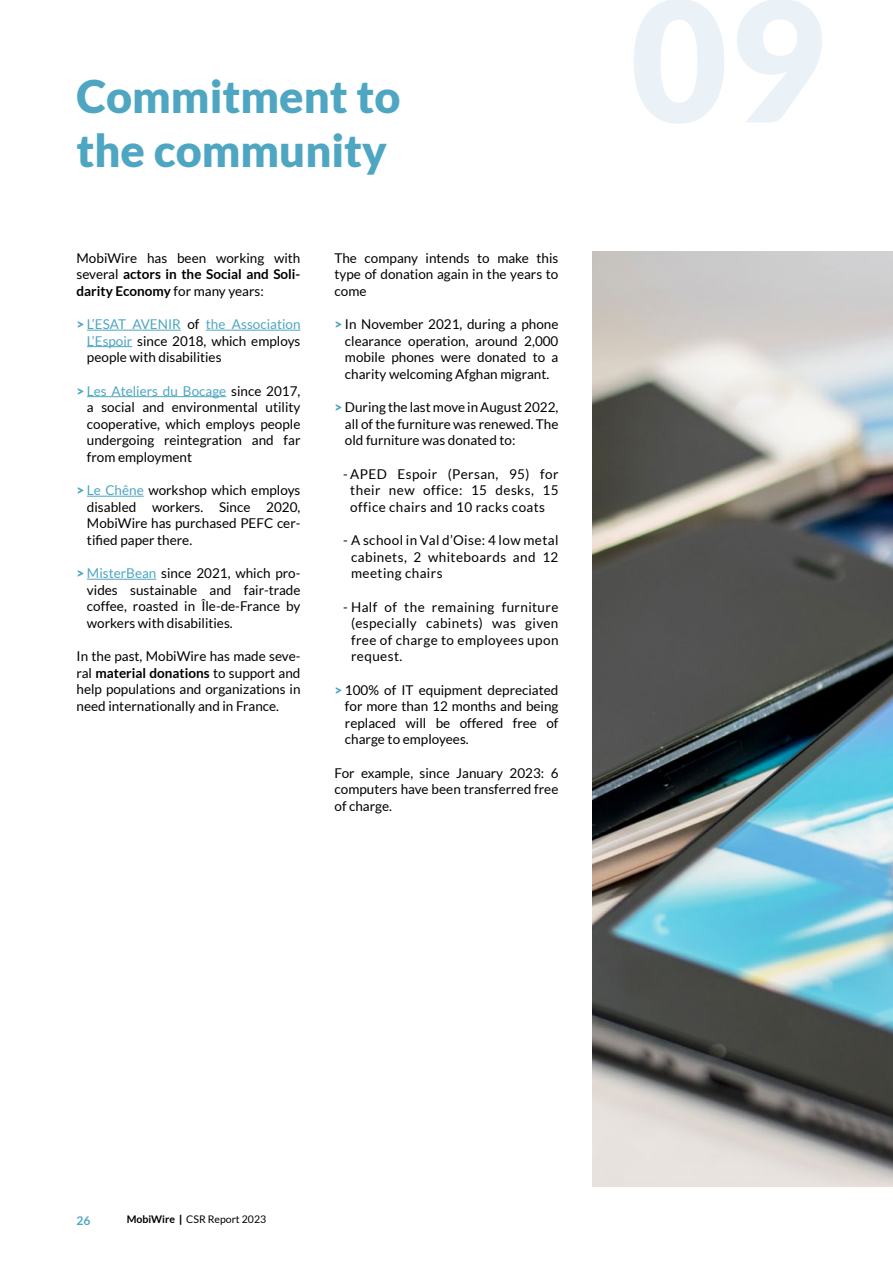
<style>
.page{position:relative;width:893px;height:1263px;background:#fff}
.page>*{position:absolute;margin:0;border:0;box-sizing:border-box;transform-origin:0 0}
.t1{font:900 167.7px "Lato";color:#eaf1f7}
.t2{font:900 45px/54px "Lato";color:#4ea6c2}
.t3{font:13.5px/16.5px "Lato";color:#000;text-align:justify}
.t4{font:13.5px/16.5px "Lato";letter-spacing:.03em;color:#000;text-align:center}
.t5{font:700 12px "Lato";color:#4ea6c2}
.t6{font:10.5px "Lato";color:#000}
.s1{font-weight:700}
.s2{font-weight:900;color:#4ea6c2}
.s3{color:#4ea6c2}
.s4{font-weight:900}
</style>
<div class="page">
<hr style="left:87px;top:330px;width:94px;height:1px;background:#4ea6c2">
<hr style="left:206px;top:330px;width:94px;height:1px;background:#4ea6c2">
<hr style="left:87px;top:346px;width:45px;height:1px;background:#4ea6c2">
<hr style="left:87px;top:396px;width:139px;height:1px;background:#4ea6c2">
<hr style="left:87px;top:496px;width:57px;height:1px;background:#4ea6c2">
<hr style="left:87px;top:579px;width:69px;height:1px;background:#4ea6c2">
<img style="left:592px;top:252px;width:301px;height:934px">
<h2 class="t2" style="left:77px;top:68px;width:326px">Commitment to the community</h2>
<p class="t3" style="left:77px;top:249px;width:225px">MobiWire has been working with several <span class="s1">actors in the Social and Soli&shy;darity Economy</span> for many years:</p>
<p class="t3" style="left:87px;top:316px;width:215px;text-indent:-10px"><span class="s2">&gt;</span> <span class="s3">L’ESAT AVENIR</span> of <span class="s3">the Association L’Espoir</span> since 2018, which employs people with disabilities</p>
<p class="t3" style="left:87px;top:382px;width:215px;text-indent:-10px"><span class="s2">&gt;</span> <span class="s3">Les Ateliers du Bocage</span> since 2017, a social and environmental utility cooperative, which employs people undergoing reintegration and far from employment</p>
<p class="t3" style="left:87px;top:482px;width:215px;text-indent:-10px"><span class="s2">&gt;</span> <span class="s3">Le Chêne</span> workshop which employs disabled workers. Since 2020, MobiWire has purchased PEFC cer&shy;tified paper there.</p>
<p class="t3" style="left:87px;top:565px;width:215px;text-indent:-10px"><span class="s2">&gt;</span> <span class="s3">MisterBean</span> since 2021, which pro&shy;vides sustainable and fair-trade coffee, roasted in Île-de-France by workers with disabilities.</p>
<p class="t3" style="left:77px;top:648px;width:225px">In the past, MobiWire has made seve&shy;ral <span class="s1">material donations</span> to support and help populations and organizations in need internationally and in France.</p>
<p class="t3" style="left:334px;top:249px;width:225px">The company intends to make this type of donation again in the years to come</p>
<p class="t3" style="left:345px;top:316px;width:215px;text-indent:-10px"><span class="s2">&gt;</span> In November 2021, during a phone clearance operation, around 2,000 mobile phones were donated to a charity welcoming Afghan migrant.</p>
<p class="t3" style="left:345px;top:399px;width:215px;text-indent:-10px"><span class="s2">&gt;</span> During the last move in August 2022, all of the furniture was renewed. The old furniture was donated to:</p>
<p class="t4" style="left:343px;top:465px;width:217px">- APED Espoir (Persan, 95) for their new office: 15 desks, 15 office chairs and 10 racks coats</p>
<p class="t3" style="left:351px;top:532px;width:209px;text-indent:-8px">- A school in Val d’Oise: 4 low metal cabinets, 2 whiteboards and 12 meeting chairs</p>
<p class="t3" style="left:351px;top:598px;width:209px;text-indent:-8px">- Half of the remaining furniture (especially cabinets) was given free of charge to employees upon request.</p>
<p class="t3" style="left:345px;top:681px;width:215px;text-indent:-10px"><span class="s2">&gt;</span> 100% of IT equipment depreciated for more than 12 months and being replaced will be offered free of charge to employees.</p>
<p class="t3" style="left:334px;top:764px;width:225px">For example, since January 2023: 6 computers have been transferred free of charge.</p>
<h1 class="t1" style="left:630px;top:-37px;width:196px">09</h1>
<p class="t5" style="left:77px;top:1213px;width:15px">26</p>
<p class="t6" style="left:127px;top:1214px;width:141px"><span class="s1">MobiWire</span> <span class="s4">|</span> CSR Report 2023</p>
</div>
